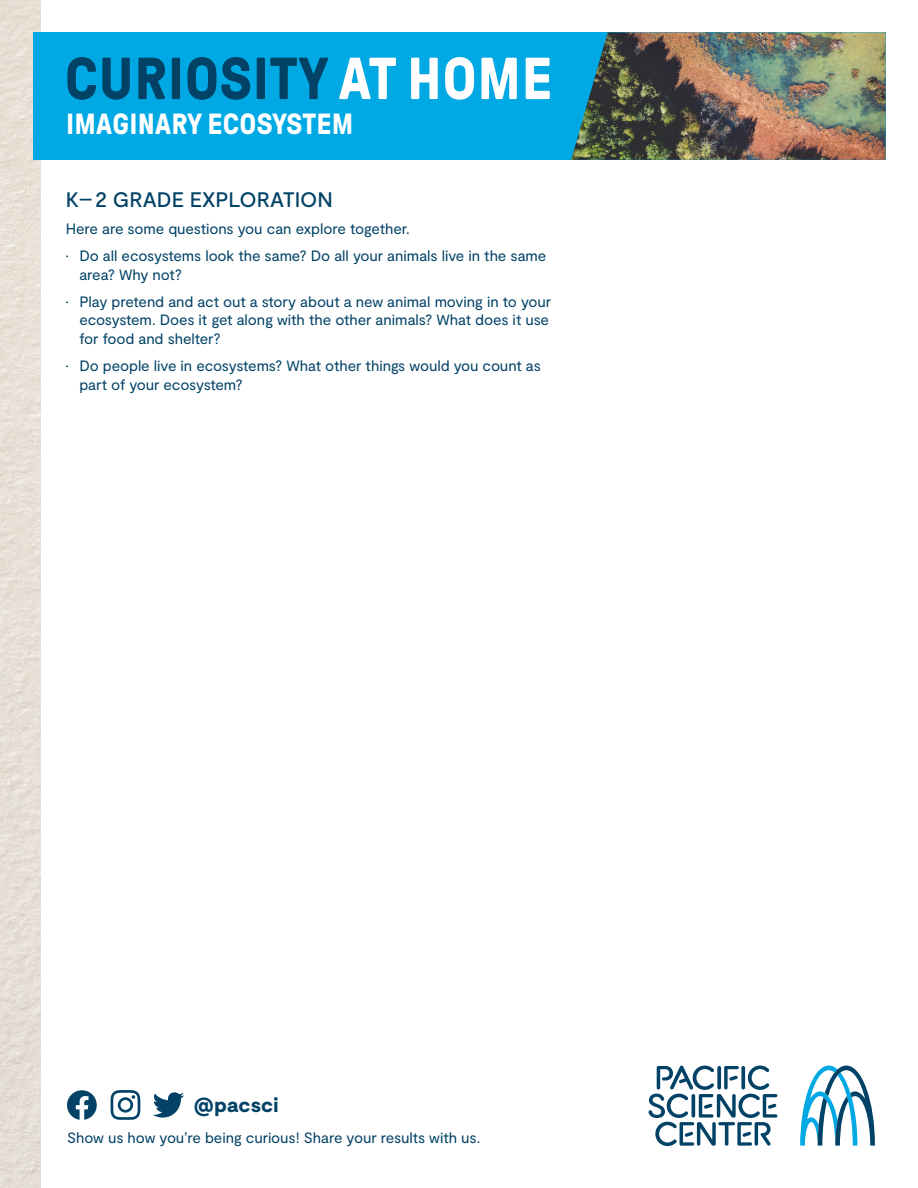
<style>
.page{position:relative;width:918px;height:1188px;background:#fff}
.page>*{position:absolute;margin:0;border:0;box-sizing:border-box;transform-origin:0 0}
.t1{font:700 59.1px "GT Pressura";letter-spacing:.01em;color:#024266}
.t2{font:700 29.1px "GT Pressura";letter-spacing:.01em;color:#fff}
.t3{font:500 21px "Moderat";color:#024266}
.t4{font:900 20.4px "Moderat";letter-spacing:.01em;color:#024266}
.t5{font:15px/18.8px "Moderat";letter-spacing:-.01em;color:#024266}
.s1{color:#fff}
</style>
<div class="page">
<img style="left:0;top:0;width:40px;height:1188px">
<div style="left:33px;top:32px;width:853px;height:128px;background:#00a8e4"></div>
<img style="left:571px;top:32px;width:315px;height:128px">
<svg style="left:800px;top:1066px;width:75px;height:80px"></svg>
<svg style="left:648px;top:1065px;width:129px;height:81px"></svg>
<svg style="left:153px;top:1092px;width:31px;height:26px"></svg>
<svg style="left:111px;top:1090px;width:29px;height:30px"></svg>
<svg style="left:67px;top:1090px;width:30px;height:30px"></svg>
<p class="t1" style="left:65px;top:47px;width:489px">CURIOSITY <span class="s1">AT HOME</span></p>
<p class="t2" style="left:66px;top:108px;width:289px">IMAGINARY ECOSYSTEM</p>
<p class="t3" style="left:66px;top:187px;width:269px">K–2 GRADE EXPLORATION</p>
<p class="t5" style="left:66px;top:220px;width:346px">Here are some questions you can explore together.</p>
<p class="t5" style="left:79px;top:247px;width:469px;text-indent:-14px">• Do all ecosystems look the same? Do all your animals live in the same area? Why not?</p>
<p class="t5" style="left:79px;top:292px;width:473px;text-indent:-14px">• Play pretend and act out a story about a new animal moving in to your ecosystem. Does it get along with the other animals? What does it use for food and shelter?</p>
<p class="t5" style="left:79px;top:357px;width:463px;text-indent:-14px">• Do people live in ecosystems? What other things would you count as part of your ecosystem?</p>
<p class="t4" style="left:194px;top:1093px;width:86px">@pacsci</p>
<p class="t5" style="left:67px;top:1129px;width:415px">Show us how you’re being curious! Share your results with us.</p>
</div>
